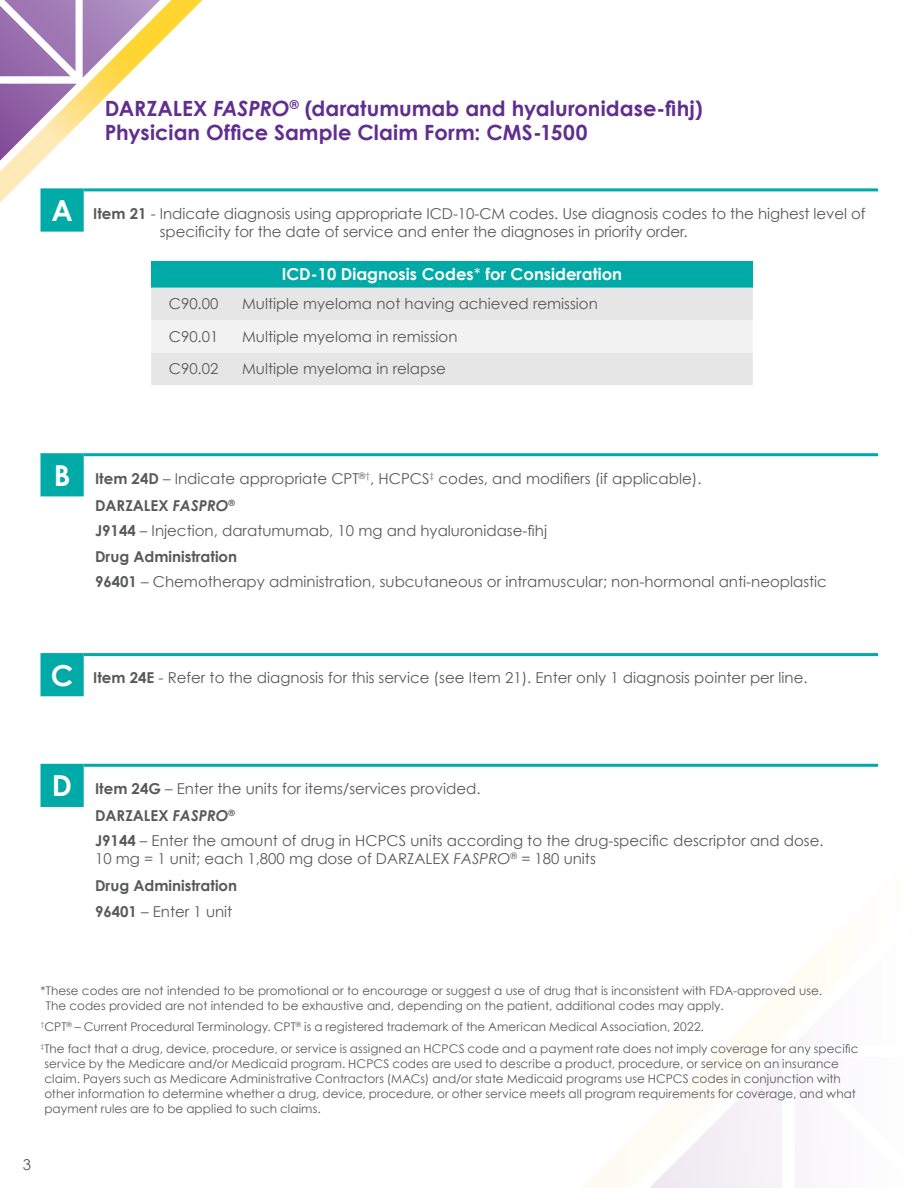
<style>
.page{position:relative;width:918px;height:1188px;background:#fff}
.page>*{position:absolute;margin:0;border:0;box-sizing:border-box;transform-origin:0 0}
.t1{font:700 28.95px "Century Gothic";color:#fff}
.t2{font:700 21px/24px "Century Gothic";letter-spacing:.005em;color:#602d91}
.t3{font:700 16.5px "Century Gothic";color:#fff}
.t4{font:15px/26.8px "Century Gothic";color:#58595b}
.t5{font:700 15px/25.3px "Century Gothic";color:#58595b}
.t6{font:12px/15px "Century Gothic";color:#58595b}
.s1{font-style:italic}
.s2{font-weight:700}
.s3{font-weight:400}
.s4{font-weight:700;font-style:italic}
</style>
<div class="page">
<svg style="left:0;top:0;width:202px;height:203px"></svg>
<svg style="left:582px;top:978px;width:210px;height:210px"></svg>
<svg style="left:792px;top:952px;width:26px;height:74px"></svg>
<div style="left:42px;top:655px;width:40px;height:40px;background:#00aaa6"></div>
<div style="left:40px;top:653px;width:44px;height:43px;border:3px solid #00aaa6"></div>
<hr style="left:84px;top:653px;width:794px;height:3px;background:#00aaa6">
<div style="left:42px;top:765px;width:40px;height:40px;background:#00aaa6"></div>
<div style="left:40px;top:764px;width:44px;height:43px;border:3px solid #00aaa6"></div>
<hr style="left:84px;top:764px;width:794px;height:3px;background:#00aaa6">
<hr style="left:84px;top:453px;width:794px;height:3px;background:#00aaa6">
<div style="left:42px;top:455px;width:40px;height:40px;background:#00aaa6"></div>
<div style="left:40px;top:453px;width:44px;height:43px;border:3px solid #00aaa6"></div>
<div style="left:151px;top:261px;width:602px;height:27px;background:#00aaa6"></div>
<div style="left:151px;top:288px;width:602px;height:97px;background:#e6e6e7"></div>
<div style="left:151px;top:320px;width:602px;height:33px;background:#f2f2f2"></div>
<div style="left:42px;top:190px;width:40px;height:40px;background:#00aaa6"></div>
<div style="left:40px;top:188px;width:44px;height:44px;border:3px solid #00aaa6"></div>
<hr style="left:84px;top:188px;width:794px;height:3px;background:#00aaa6">
<h2 class="t2" style="left:105px;top:96px;width:599px">DARZALEX <span class="s1">FASPRO</span><sup>®</sup> (daratumumab and hyaluronidase-fihj)<br>Physician Office Sample Claim Form: CMS-1500</h2>
<h1 class="t1" style="left:51px;top:192px;width:23px">A</h1>
<p class="t4" style="left:160px;top:204px;width:707px;line-height:18px;text-indent:-67px"><span class="s2">Item 21</span> - Indicate diagnosis using appropriate ICD-10-CM codes. Use diagnosis codes to the highest level of specificity for the date of service and enter the diagnoses in priority order.</p>
<p class="t3" style="left:282px;top:264px;width:342px">ICD-10 Diagnosis Codes<span class="s3">*</span> for Consideration</p>
<p class="t4" style="left:169px;top:290px;width:51px">C90.00</p>
<p class="t4" style="left:242px;top:290px;width:357px">Multiple myeloma not having achieved remission</p>
<p class="t4" style="left:169px;top:323px;width:51px">C90.01</p>
<p class="t4" style="left:242px;top:323px;width:217px">Multiple myeloma in remission</p>
<p class="t4" style="left:169px;top:355px;width:51px">C90.02</p>
<p class="t4" style="left:242px;top:355px;width:205px">Multiple myeloma in relapse</p>
<h1 class="t1" style="left:54px;top:457px;width:18px">B</h1>
<p class="t4" style="left:95px;top:465px;width:608px"><span class="s2">Item 24D</span> – Indicate appropriate CPT<sup>®†</sup>, HCPCS<sup>‡</sup> codes, and modifiers (if applicable).<br><span class="s2">DARZALEX</span> <span class="s4">FASPRO</span><sup>®</sup></p>
<p class="t4" style="left:95px;top:518px;width:733px;line-height:25.3px"><span class="s2">J9144</span> – Injection, daratumumab, 10 mg and hyaluronidase-fihj<br><span class="s2">Drug Administration<br>96401</span> – Chemotherapy administration, subcutaneous or intramuscular; non-hormonal anti-neoplastic</p>
<h1 class="t1" style="left:51px;top:657px;width:24px">C</h1>
<p class="t4" style="left:93px;top:664px;width:716px"><span class="s2">Item 24E</span> - Refer to the diagnosis for this service (see Item 21). Enter only 1 diagnosis pointer per line.</p>
<h1 class="t1" style="left:52px;top:768px;width:22px">D</h1>
<p class="t4" style="left:95px;top:775px;width:387px"><span class="s2">Item 24G</span> – Enter the units for items/services provided.<br><span class="s2">DARZALEX</span> <span class="s4">FASPRO</span><sup>®</sup></p>
<p class="t4" style="left:95px;top:832px;width:730px;line-height:18px"><span class="s2">J9144</span> – Enter the amount of drug in HCPCS units according to the drug-specific descriptor and dose.<br>10 mg = 1 unit; each 1,800 mg dose of DARZALEX <span class="s1">FASPRO</span><sup>®</sup> = 180 units</p>
<p class="t5" style="left:95px;top:873px;width:144px">Drug Administration<br>96401 <span class="s3">– Enter 1 unit</span></p>
<p class="t6" style="left:46px;top:983px;width:778px;text-indent:-5px">*These codes are not intended to be promotional or to encourage or suggest a use of drug that is inconsistent with FDA-approved use.<br>The codes provided are not intended to be exhaustive and, depending on the patient, additional codes may apply.</p>
<p class="t6" style="left:40px;top:1016px;width:820px;line-height:21.8px"><sup>†</sup>CPT<sup>®</sup> – Current Procedural Terminology. CPT<sup>®</sup> is a registered trademark of the American Medical Association, 2022.<br><sup>‡</sup>The fact that a drug, device, procedure, or service is assigned an HCPCS code and a payment rate does not imply coverage for any specific</p>
<p class="t6" style="left:44px;top:1056px;width:813px">service by the Medicare and/or Medicaid program. HCPCS codes are used to describe a product, procedure, or service on an insurance claim. Payers such as Medicare Administrative Contractors (MACs) and/or state Medicaid programs use HCPCS codes in conjunction with other information to determine whether a drug, device, procedure, or other service meets all program requirements for coverage, and what payment rules are to be applied to such claims.</p>
<p class="t4" style="left:23px;top:1151px;width:10px">3</p>
</div>
